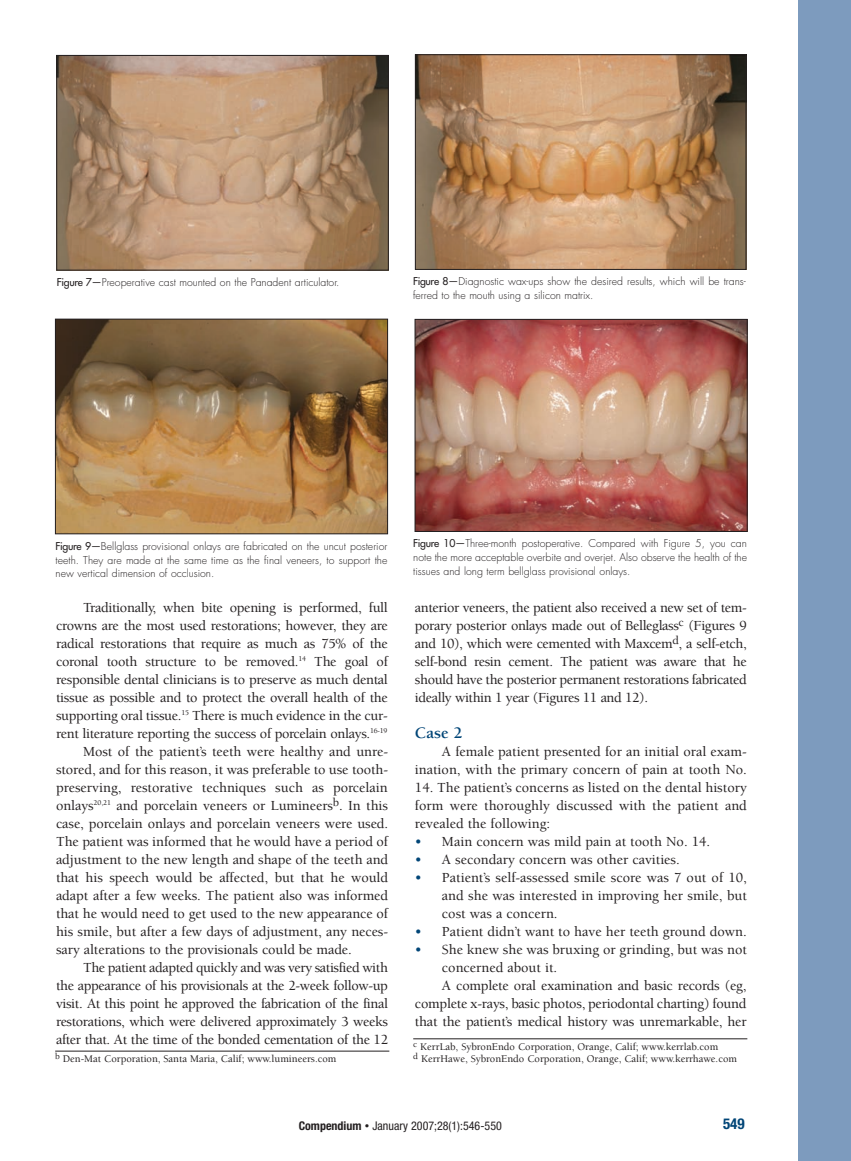
<style>
.page{position:relative;width:851px;height:1161px;background:#fff}
.page>*{position:absolute;margin:0;border:0;box-sizing:border-box;transform-origin:0 0}
.t1{font:700 16.5px "Berkeley";color:#004577}
.t2{font:700 condensed 15px "Helvetica Neue";color:#004577}
.t3{font:500 14.25px/18px "Berkeley";letter-spacing:-.005em;color:#231f20;text-align:justify}
.t4{font:500 14.25px "Berkeley";letter-spacing:-.025em;color:#231f20}
.t5{font:condensed 12px "Helvetica Neue";color:#231f20}
.t6{font:300 10.5px/13.8px "Futura";color:#231f20;text-align:justify}
.t7{font:500 10.5px "Berkeley";color:#231f20}
.s1{font-weight:400}
.s2{color:#004577}
.s3{font-weight:700}
.s4{font-size:9px}
</style>
<div class="page">
<div style="left:797px;top:0;width:53px;height:1161px;background:#7d9bbe"></div>
<img style="left:417px;top:56px;width:327px;height:212px">
<div style="left:415px;top:54px;width:331px;height:216px;border:1px solid #231f20"></div>
<img style="left:58px;top:57px;width:328px;height:212px">
<div style="left:56px;top:55px;width:332px;height:216px;border:1px solid #231f20"></div>
<img style="left:416px;top:321px;width:329px;height:209px">
<div style="left:414px;top:319px;width:333px;height:213px;border:1px solid #231f20"></div>
<img style="left:57px;top:321px;width:329px;height:211px">
<div style="left:55px;top:319px;width:333px;height:215px;border:1px solid #231f20"></div>
<hr style="left:413px;top:1038px;width:334px;height:1px;background:#231f20">
<hr style="left:55px;top:1051px;width:334px;height:1px;background:#231f20">
<p class="t6" style="left:57px;top:276px;width:284px"><span class="s1">Figure 7—</span>Preoperative cast mounted on the Panadent articulator.</p>
<p class="t6" style="left:413px;top:275px;width:334px"><span class="s1">Figure 8—</span>Diagnostic wax-ups show the desired results, which will be trans&shy;ferred to the mouth using a silicon matrix.</p>
<p class="t6" style="left:56px;top:540px;width:333px"><span class="s1">Figure 9—</span>Bellglass provisional onlays are fabricated on the uncut posterior teeth. They are made at the same time as the final veneers, to support the new vertical dimension of occlusion.</p>
<p class="t6" style="left:413px;top:538px;width:335px"><span class="s1">Figure 10—</span>Three-month postoperative. Compared with Figure 5, you can note the more acceptable overbite and overjet. Also observe the health of the tissues and long term bellglass provisional onlays.</p>
<p class="t3" style="left:83px;top:600px;width:306px">Traditionally, when bite opening is performed, full</p>
<p class="t3" style="left:56px;top:618px;width:333px">crowns are the most used restorations; however, they are</p>
<p class="t3" style="left:56px;top:636px;width:333px">radical restorations that require as much as 75% of the</p>
<p class="t3" style="left:56px;top:654px;width:333px">coronal tooth structure to be removed.<sup>14</sup> The goal of</p>
<p class="t3" style="left:56px;top:672px;width:333px">responsible dental clinicians is to preserve as much dental</p>
<p class="t3" style="left:56px;top:690px;width:333px">tissue as possible and to protect the overall health of the</p>
<p class="t3" style="left:56px;top:708px;width:333px">supporting oral tissue.<sup>15</sup> There is much evidence in the cur-</p>
<p class="t3" style="left:56px;top:726px;width:333px">rent literature reporting the success of porcelain onlays.<sup>16-19</sup></p>
<p class="t3" style="left:83px;top:744px;width:306px">Most of the patient’s teeth were healthy and unre-</p>
<p class="t3" style="left:56px;top:762px;width:333px">stored, and for this reason, it was preferable to use tooth-</p>
<p class="t3" style="left:56px;top:780px;width:333px">preserving, restorative techniques such as porcelain</p>
<p class="t3" style="left:56px;top:798px;width:333px">onlays<sup>20,21</sup> and porcelain veneers or Lumineers<sup>b</sup>. In this</p>
<p class="t3" style="left:56px;top:816px;width:333px">case, porcelain onlays and porcelain veneers were used.</p>
<p class="t3" style="left:56px;top:834px;width:333px">The patient was informed that he would have a period of</p>
<p class="t3" style="left:56px;top:852px;width:333px">adjustment to the new length and shape of the teeth and</p>
<p class="t3" style="left:56px;top:870px;width:333px">that his speech would be affected, but that he would</p>
<p class="t3" style="left:56px;top:888px;width:333px">adapt after a few weeks. The patient also was informed</p>
<p class="t3" style="left:56px;top:906px;width:333px">that he would need to get used to the new appearance of</p>
<p class="t3" style="left:56px;top:924px;width:333px">his smile, but after a few days of adjustment, any neces-</p>
<p class="t3" style="left:56px;top:942px;width:297px">sary alterations to the provisionals could be made.</p>
<p class="t4" style="left:83px;top:962px;width:306px">The patient adapted quickly and was very satisfied with</p>
<p class="t4" style="left:56px;top:980px;width:333px">the appearance of his provisionals at the 2-week follow-up</p>
<p class="t4" style="left:56px;top:998px;width:333px">visit. At this point he approved the fabrication of the final</p>
<p class="t4" style="left:56px;top:1016px;width:333px">restorations, which were delivered approximately 3 weeks</p>
<p class="t4" style="left:56px;top:1034px;width:333px">after that. At the time of the bonded cementation of the 12</p>
<p class="t3" style="left:415px;top:600px;width:333px">anterior veneers, the patient also received a new set of tem&shy;porary posterior onlays made out of Belleglass<sup>c</sup> (Figures 9 and 10), which were cemented with Maxcem<sup>d</sup>, a self-etch, self-bond resin cement. The patient was aware that he should have the posterior permanent restorations fabricated ideally within 1 year (Figures 11 and 12).</p>
<p class="t1" style="left:415px;top:726px;width:49px">Case 2</p>
<p class="t3" style="left:415px;top:744px;width:333px;text-align:right">A female patient presented for an initial oral exam&shy;ination, with the primary concern of pain at tooth No.</p>
<p class="t3" style="left:415px;top:780px;width:333px">14. The patient’s concerns as listed on the dental history form were thoroughly discussed with the patient and revealed the following:</p>
<p class="t3" style="left:415px;top:834px;width:297px"><span class="s2">•</span> Main concern was mild pain at tooth No. 14.</p>
<p class="t3" style="left:415px;top:852px;width:266px"><span class="s2">•</span> A secondary concern was other cavities.</p>
<p class="t3" style="left:442px;top:870px;width:306px;text-indent:-27px"><span class="s2">•</span> Patient’s self-assessed smile score was 7 out of 10, and she was interested in improving her smile, but cost was a concern.</p>
<p class="t3" style="left:415px;top:924px;width:333px"><span class="s2">•</span> Patient didn’t want to have her teeth ground down.</p>
<p class="t3" style="left:415px;top:942px;width:333px"><span class="s2">•</span> She knew she was bruxing or grinding, but was not</p>
<p class="t3" style="left:442px;top:960px;width:117px">concerned about it.</p>
<p class="t3" style="left:442px;top:978px;width:306px">A complete oral examination and basic records (eg,</p>
<p class="t3" style="left:415px;top:996px;width:333px">complete x-rays, basic photos, periodontal charting) found</p>
<p class="t3" style="left:415px;top:1014px;width:333px">that the patient’s medical history was unremarkable, her</p>
<p class="t7" style="left:413px;top:1042px;width:306px"><sup>c</sup> KerrLab, SybronEndo Corporation, Orange, Calif; www.kerrlab.com</p>
<p class="t7" style="left:55px;top:1055px;width:283px"><sup>b</sup> Den-Mat Corporation, Santa Maria, Calif; www.lumineers.com</p>
<p class="t7" style="left:413px;top:1054px;width:325px"><sup>d</sup> KerrHawe, SybronEndo Corporation, Orange, Calif; www.kerrhawe.com</p>
<p class="t5" style="left:299px;top:1121px;width:204px"><span class="s3">Compendium</span> <span class="s4">•</span> January 2007;28(1):546-550</p>
<p class="t2" style="left:723px;top:1119px;width:23px">549</p>
</div>
